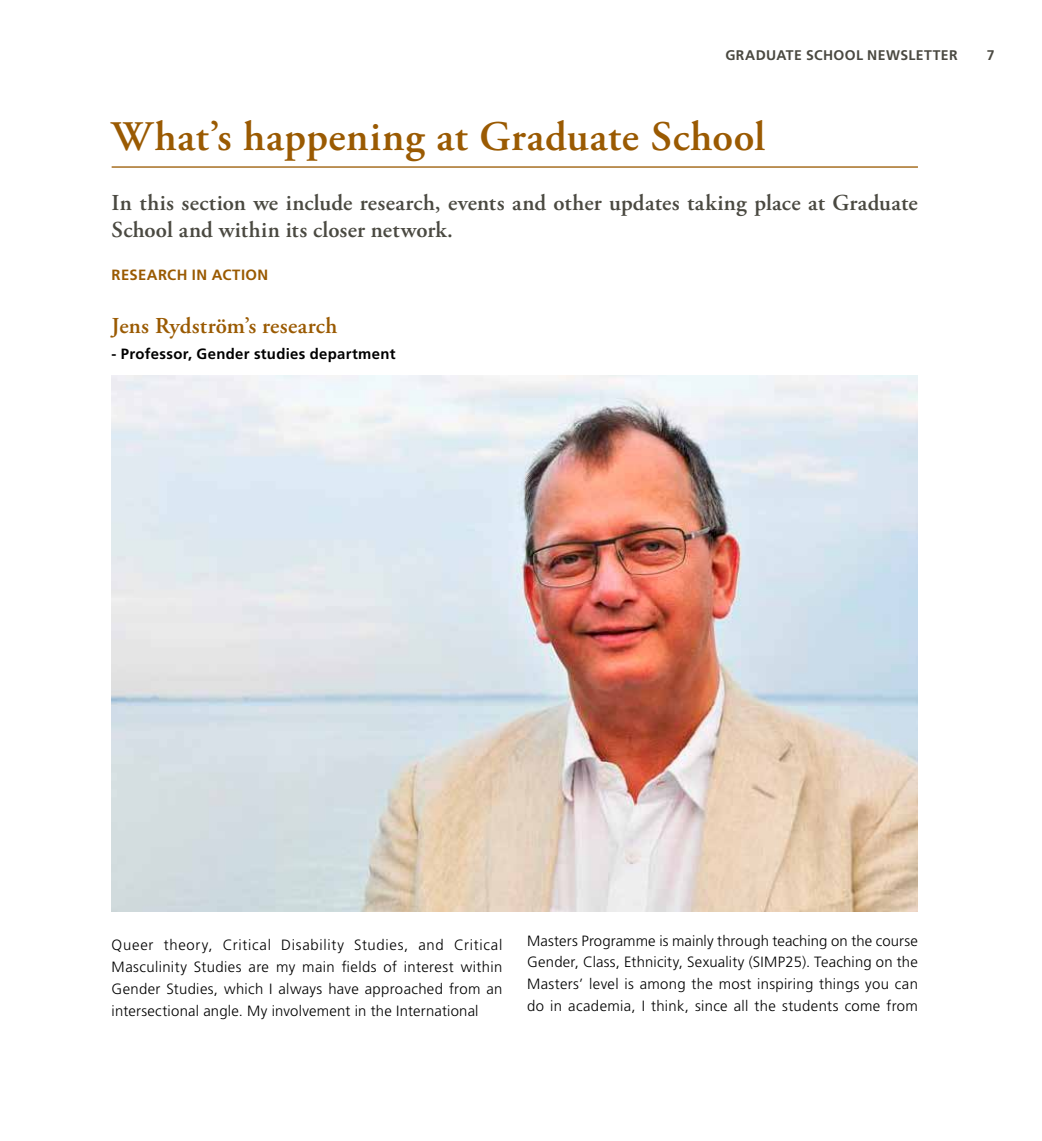
<style>
.page{position:relative;width:1042px;height:1141px;background:#fff}
.page>*{position:absolute;margin:0;border:0;box-sizing:border-box;transform-origin:0 0}
.t1{font:600 42px "Adobe Garamond Pro";letter-spacing:.015em;color:#9a5a02}
.t2{font:600 22.75px/26.2px "Adobe Garamond Pro";letter-spacing:.01em;color:#4a4941}
.t3{font:600 22.75px "Adobe Garamond Pro";letter-spacing:.005em;color:#9a5a02}
.t4{font:300 14.88px/21.9px "Frutiger LT Std";letter-spacing:.02em;color:#000;text-align:justify}
.t5{font:700 14.88px "Frutiger LT Std";letter-spacing:.02em;color:#000}
.t6{font:700 14.88px "Frutiger LT Std";letter-spacing:.03em;color:#9a5a02}
.t7{font:700 14px "Frutiger LT Std";letter-spacing:.025em;color:#4a4941}
</style>
<div class="page">
<hr style="left:112px;top:166px;width:806px;height:2px;background:#9a5a02">
<img style="left:112px;top:375px;width:806px;height:537px">
<p class="t7" style="left:725px;top:47px;width:234px">GRADUATE SCHOOL NEWSLETTER</p>
<p class="t7" style="left:987px;top:47px;width:9px">7</p>
<h1 class="t1" style="left:112px;top:112px;width:655px">What’s happening at Graduate School</h1>
<h2 class="t2" style="left:112px;top:190px;width:808px">In this section we include research, events and other updates taking place at Graduate<br>School and within its closer network.</h2>
<p class="t6" style="left:112px;top:267px;width:158px">RESEARCH IN ACTION</p>
<h2 class="t3" style="left:112px;top:313px;width:227px">Jens Rydström’s research</h2>
<p class="t5" style="left:112px;top:345px;width:285px">- PROFESSOR, GENDER STUDIES DEPARTMENT</p>
<p class="t4" style="left:112px;top:934px;width:392px">Queer theory, Critical Disability Studies, and Critical Masculinity Studies are my main fields of interest within Gender Studies, which I always have approached from an intersectional angle. My involvement in the International</p>
<p class="t4" style="left:527px;top:930px;width:392px">Masters Programme is mainly through teaching on the course Gender, Class, Ethnicity, Sexuality (SIMP25). Teaching on the Masters’ level is among the most inspiring things you can do in academia, I think, since all the students come from</p>
</div>
